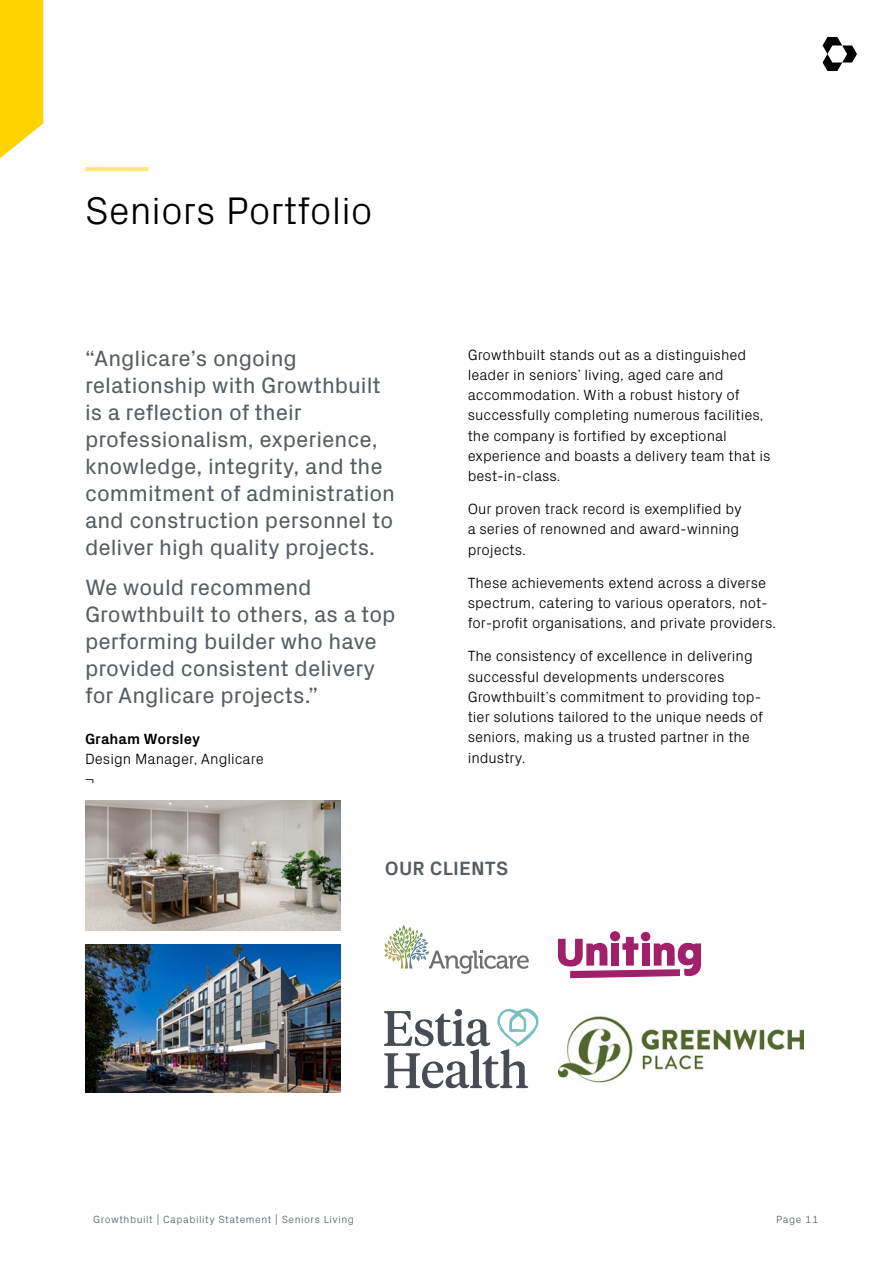
<style>
.page{position:relative;width:893px;height:1263px;background:#fff}
.page>*{position:absolute;margin:0;border:0;box-sizing:border-box;transform-origin:0 0}
.t1{font:300 39px "Px Grotesk";color:#000}
.t2{font:22.5px/27px "Px Grotesk";color:#565e64}
.t3{font:700 19.5px "Px Grotesk";letter-spacing:.01em;color:#565e64}
.t4{font:300 15px/20.2px "Px Grotesk";color:#000}
.t5{font:700 15px "Px Grotesk";color:#000}
.t6{font:300 10.5px "Px Grotesk";letter-spacing:.05em;color:#565e64}
</style>
<div class="page">
<svg style="left:823px;top:37px;width:34px;height:34px"></svg>
<svg style="left:384px;top:925px;width:145px;height:49px"></svg>
<div style="left:71px;top:154px;width:90px;height:18px;background:#fff;opacity:.73"></div>
<svg style="left:0;top:0;width:43px;height:158px;background:#ffd71b"></svg>
<svg style="left:558px;top:937px;width:143px;height:41px"></svg>
<div style="left:611px;top:943px;width:8px;height:22px;background:#a1206a"></div>
<div style="left:642px;top:943px;width:7px;height:23px;background:#a1206a"></div>
<div style="left:610px;top:931px;width:10px;height:10px;background:#a1206a;border-radius:50%"></div>
<div style="left:641px;top:932px;width:9px;height:9px;background:#a1206a;border-radius:50%"></div>
<svg style="left:384px;top:1008px;width:154px;height:80px"></svg>
<div style="left:455px;top:1009px;width:7px;height:7px;background:#484c55;border-radius:50%"></div>
<img style="left:85px;top:800px;width:255px;height:130px">
<img style="left:85px;top:945px;width:255px;height:148px">
<img style="left:558px;top:1016px;width:245px;height:67px">
<h1 class="t1" style="left:85px;top:183px;width:289px">Seniors Portfolio</h1>
<h2 class="t2" style="left:85px;top:343px;width:312px">“Anglicare’s ongoing relationship with Growthbuilt is a reflection of their professionalism, experience, knowledge, integrity, and the commitment of administration and construction personnel to deliver high quality projects.</h2>
<h2 class="t2" style="left:85px;top:572px;width:312px">We would recommend<br>Growthbuilt to others, as a top performing builder who have provided consistent delivery for Anglicare projects.”</h2>
<p class="t5" style="left:85px;top:728px;width:117px">Graham Worsley</p>
<p class="t4" style="left:85px;top:748px;width:180px">Design Manager, Anglicare ¬</p>
<p class="t4" style="left:468px;top:343px;width:304px">Growthbuilt stands out as a distinguished leader in seniors’ living, aged care and accommodation. With a robust history of successfully completing numerous facilities, the company is fortified by exceptional experience and boasts a delivery team that is best-in-class.</p>
<p class="t4" style="left:468px;top:498px;width:275px">Our proven track record is exemplified by a series of renowned and award-winning projects.</p>
<p class="t4" style="left:468px;top:571px;width:310px">These achievements extend across a diverse spectrum, catering to various operators, not&shy;for-profit organisations, and private providers.</p>
<p class="t4" style="left:468px;top:645px;width:297px">The consistency of excellence in delivering successful developments underscores Growthbuilt’s commitment to providing top&shy;tier solutions tailored to the unique needs of seniors, making us a trusted partner in the industry.</p>
<h3 class="t3" style="left:385px;top:855px;width:125px">OUR CLIENTS</h3>
<p class="t6" style="left:93px;top:1211px;width:262px">Growthbuilt | Capability Statement | Seniors Living</p>
<p class="t6" style="left:776px;top:1211px;width:44px">Page 11</p>
</div>
